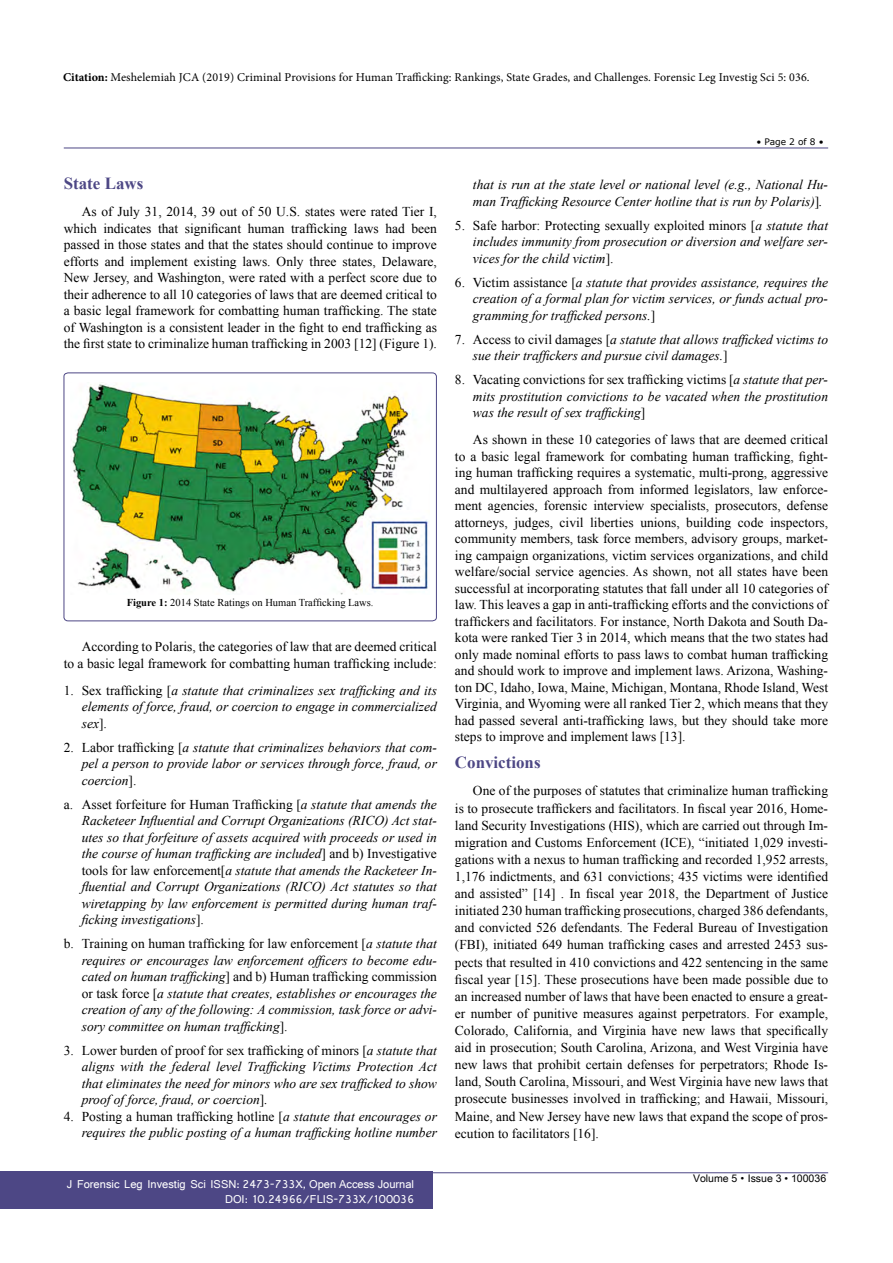
<style>
.page{position:relative;width:893px;height:1263px;background:#fff}
.page>*{position:absolute;margin:0;border:0;box-sizing:border-box;transform-origin:0 0}
.t1{font:700 16.95px "Times New Roman";color:#4d4785}
.t2{font:13.5px/16.5px "Times New Roman";color:#000;text-align:justify}
.t3{font:italic 13.5px/16.5px "Times New Roman";color:#000;text-align:justify}
.t4{font:12px "Minion Pro";letter-spacing:.01em;color:#000}
.t5{font:12px/15px "Shruti";color:#fff;text-align:right}
.t6{font:10.5px "Times New Roman";color:#000}
.t7{font:10.5px "Arial Unicode MS";color:#000}
.t8{font:9px "MS Reference Sans Serif";color:#000}
.s1{font-weight:700}
.s2{font-style:normal}
.s3{font-family:"Batang"}
</style>
<div class="page">
<hr style="left:64px;top:148px;width:764px;height:1px;background:#4d4785">
<hr style="left:64px;top:1172px;width:764px;height:1px;background:#4d4785">
<div style="left:0;top:1171px;width:432px;height:38px;background:#4d4785"></div>
<svg style="left:64px;top:372px;width:373px;height:249px"></svg>
<img style="left:71px;top:382px;width:359px;height:212px">
<p class="t4" style="left:63px;top:69px;width:748px"><span class="s1">Citation:</span> Meshelemiah JCA (2019) Criminal Provisions for Human Trafficking: Rankings, State Grades, and Challenges. Forensic Leg Investig Sci 5: 036.</p>
<p class="t1" style="left:64px;top:172px;width:81px">State Laws</p>
<p class="t2" style="left:64px;top:203px;width:375px;text-indent:18px">As of July 31, 2014, 39 out of 50 U.S. states were rated Tier I, which indicates that significant human trafficking laws had been passed in those states and that the states should continue to improve efforts and implement existing laws. Only three states, Delaware, New Jersey, and Washington, were rated with a perfect score due to their adherence to all 10 categories of laws that are deemed critical to a basic legal framework for combatting human trafficking. The state of Washington is a consistent leader in the fight to end trafficking as the first state to criminalize human trafficking in 2003 [12] (Figure 1).</p>
<p class="t6" style="left:127px;top:596px;width:248px"><span class="s1">Figure 1:</span> 2014 State Ratings on Human Trafficking Laws.</p>
<p class="t2" style="left:64px;top:638px;width:375px;text-align:right">According to Polaris, the categories of law that are deemed critical<br>to a basic legal framework for combatting human trafficking include:</p>
<p class="t3" style="left:82px;top:682px;width:357px;text-indent:-18px"><span class="s2">1. Sex trafficking [</span>a statute that criminalizes sex trafficking and its elements of force, fraud, or coercion to engage in commercialized sex<span class="s2">].</span></p>
<p class="t3" style="left:82px;top:739px;width:357px;text-indent:-18px"><span class="s2">2. Labor trafficking [</span>a statute that criminalizes behaviors that com&shy;pel a person to provide labor or services through force, fraud, or coercion<span class="s2">].</span></p>
<p class="t3" style="left:82px;top:796px;width:357px;text-indent:-18px"><span class="s2">a. Asset forfeiture for Human Trafficking [</span>a statute that amends the Racketeer Influential and Corrupt Organizations (RICO) Act stat&shy;utes so that forfeiture of assets acquired with proceeds or used in the course of human trafficking are included<span class="s2">] and b) Investigative tools for law enforcement[</span>a statute that amends the Racketeer In&shy;fluential and Corrupt Organizations (RICO) Act statutes so that wiretapping by law enforcement is permitted during human traf&shy;ficking investigations<span class="s2">].</span></p>
<p class="t3" style="left:82px;top:935px;width:357px;text-indent:-18px"><span class="s2">b. Training on human trafficking for law enforcement [</span>a statute that requires or encourages law enforcement officers to become edu&shy;cated on human trafficking<span class="s2">] and b) Human trafficking commission or task force [</span>a statute that creates, establishes or encourages the creation of any of the following: A commission, task force or advi&shy;sory committee on human trafficking<span class="s2">].</span></p>
<p class="t3" style="left:82px;top:1042px;width:357px;text-indent:-18px"><span class="s2">3. Lower burden of proof for sex trafficking of minors [</span>a statute that aligns with the federal level Trafficking Victims Protection Act that eliminates the need for minors who are sex trafficked to show proof of force, fraud, or coercion<span class="s2">]</span>.</p>
<p class="t3" style="left:64px;top:1108px;width:375px;text-align:right"><span class="s2">4. Posting a human trafficking hotline [</span>a statute that encourages or requires the public posting of a human trafficking hotline number</p>
<p class="t5" style="left:67px;top:1176px;width:349px">J Forensic Leg Investig Sci ISSN: 2473-733X, Open Access Journal<br>DOI: 10.24966/FLIS-733X/100036</p>
<p class="t8" style="left:756px;top:136px;width:69px">• Page 2 of 8 •</p>
<p class="t3" style="left:473px;top:176px;width:357px">that is run at the state level or national level (e.g., National Hu&shy;man Trafficking Resource Center hotline that is run by Polaris)<span class="s2">]</span>.</p>
<p class="t3" style="left:473px;top:217px;width:357px;text-indent:-18px"><span class="s2">5. Safe harbor: Protecting sexually exploited minors [</span>a statute that includes immunity from prosecution or diversion and welfare ser&shy;vices for the child victim<span class="s2">].</span></p>
<p class="t3" style="left:473px;top:274px;width:357px;text-indent:-18px"><span class="s2">6. Victim assistance [</span>a statute that provides assistance, requires the creation of a formal plan for victim services, or funds actual pro&shy;gramming for trafficked persons.<span class="s2">]</span></p>
<p class="t3" style="left:473px;top:331px;width:357px;text-indent:-18px"><span class="s2">7. Access to civil damages [</span>a statute that allows trafficked victims to sue their traffickers and pursue civil damages.<span class="s2">]</span></p>
<p class="t3" style="left:473px;top:371px;width:357px;text-indent:-18px"><span class="s2">8. Vacating convictions for sex trafficking victims [</span>a statute that per&shy;mits prostitution convictions to be vacated when the prostitution was the result of sex trafficking<span class="s2">]</span></p>
<p class="t2" style="left:455px;top:431px;width:375px;text-indent:18px">As shown in these 10 categories of laws that are deemed critical to a basic legal framework for combating human trafficking, fight&shy;ing human trafficking requires a systematic, multi-prong, aggressive and multilayered approach from informed legislators, law enforce&shy;ment agencies, forensic interview specialists, prosecutors, defense attorneys, judges, civil liberties unions, building code inspectors, community members, task force members, advisory groups, market&shy;ing campaign organizations, victim services organizations, and child welfare/social service agencies. As shown, not all states have been successful at incorporating statutes that fall under all 10 categories of law. This leaves a gap in anti-trafficking efforts and the convictions of traffickers and facilitators. For instance, North Dakota and South Da&shy;kota were ranked Tier 3 in 2014, which means that the two states had only made nominal efforts to pass laws to combat human trafficking and should work to improve and implement laws. Arizona, Washing&shy;ton DC, Idaho, Iowa, Maine, Michigan, Montana, Rhode Island, West Virginia, and Wyoming were all ranked Tier 2, which means that they had passed several anti-trafficking laws, but they should take more steps to improve and implement laws [13].</p>
<p class="t1" style="left:455px;top:751px;width:87px">Convictions</p>
<p class="t2" style="left:455px;top:782px;width:375px;line-height:17.1px;text-indent:18px">One of the purposes of statutes that criminalize human trafficking is to prosecute traffickers and facilitators. In fiscal year 2016, Home&shy;land Security Investigations (HIS), which are carried out through Im&shy;migration and Customs Enforcement (ICE), “initiated 1,029 investi&shy;gations with a nexus to human trafficking and recorded 1,952 arrests, 1,176 indictments, and 631 convictions; 435 victims were identified and assisted” [14] . In fiscal year 2018, the Department of Justice initiated 230 human trafficking prosecutions, charged 386 defendants, and convicted 526 defendants. The Federal Bureau of Investigation (FBI), initiated 649 human trafficking cases and arrested 2453 sus&shy;pects that resulted in 410 convictions and 422 sentencing in the same fiscal year [15]. These prosecutions have been made possible due to an increased number of laws that have been enacted to ensure a great&shy;er number of punitive measures against perpetrators. For example, Colorado, California, and Virginia have new laws that specifically aid in prosecution; South Carolina, Arizona, and West Virginia have new laws that prohibit certain defenses for perpetrators; Rhode Is&shy;land, South Carolina, Missouri, and West Virginia have new laws that prosecute businesses involved in trafficking; and Hawaii, Missouri, Maine, and New Jersey have new laws that expand the scope of pros&shy;ecution to facilitators [16].</p>
<p class="t7" style="left:693px;top:1170px;width:135px">Volume 5 <span class="s3">•</span> Issue 3 • 100036</p>
</div>
